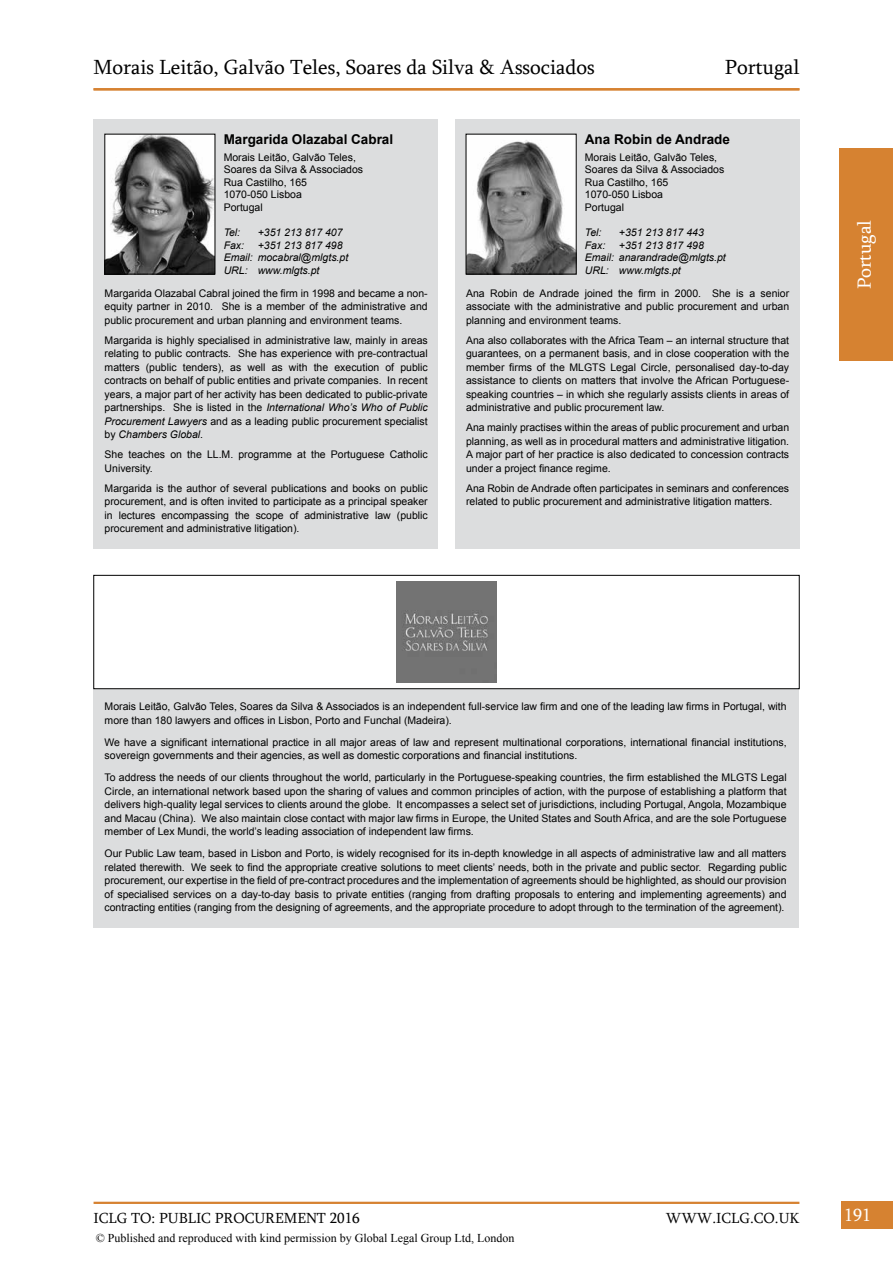
<style>
.page{position:relative;width:893px;height:1263px;background:#fff}
.page>*{position:absolute;margin:0;border:0;box-sizing:border-box;transform-origin:0 0}
.t1{font:21px "Sylfaen";color:#000}
.t2{font:19.5px "Sylfaen";color:#fff}
.t3{font:18px "Sylfaen";color:#fff}
.t4{font:15px "Sylfaen";color:#000}
.t5{font:700 13.5px "Arial";color:#000}
.t6{font:12px "Times New Roman";color:#000}
.t7{font:10.5px/13.5px "Arial";color:#000;text-align:justify}
.t8{font:italic 10.5px/12.6px "Arial";color:#000}
.s1{font-style:italic}
</style>
<div class="page">
<div style="left:841px;top:1201px;width:52px;height:28px;background:#d68231"></div>
<hr style="left:94px;top:1202px;width:705px;height:2px;background:#d68231">
<div style="left:840px;top:148px;width:53px;height:213px;background:#d68231"></div>
<div style="left:94px;top:119px;width:344px;height:430px;background:#dcddde"></div>
<div style="left:455px;top:119px;width:344px;height:430px;background:#dcddde"></div>
<img style="left:107px;top:136px;width:106px;height:136px">
<div style="left:105px;top:134px;width:110px;height:140px;border:1px solid #000"></div>
<img style="left:468px;top:136px;width:106px;height:136px">
<div style="left:94px;top:689px;width:705px;height:239px;background:#dcddde"></div>
<img style="left:396px;top:582px;width:101px;height:100px">
<div style="left:94px;top:575px;width:705px;height:114px;border:1px solid #000"></div>
<hr style="left:94px;top:88px;width:705px;height:2px;background:#d68231">
<h1 class="t1" style="left:94px;top:53px;width:503px">Morais Leitão, Galvão Teles, Soares da Silva &amp; Associados</h1>
<h1 class="t1" style="left:725px;top:53px;width:76px">Portugal</h1>
<p class="t5" style="left:224px;top:130px;width:171px">Margarida Olazabal Cabral</p>
<p class="t7" style="left:224px;top:151px;width:141px;line-height:12.6px;text-align:left">Morais Leitão, Galvão Teles,<br>Soares da Silva &amp; Associados<br>Rua Castilho, 165<br>1070-050 Lisboa<br>Portugal</p>
<p class="t8" style="left:224px;top:226px;width:18px">Tel:</p>
<p class="t8" style="left:258px;top:226px;width:86px">+351 213 817 407</p>
<p class="t8" style="left:224px;top:239px;width:22px">Fax:</p>
<p class="t8" style="left:224px;top:239px;width:126px;text-indent:34px">+351 213 817 498<br>Email: mocabral@mlgts.pt<br>URL: www.mlgts.pt</p>
<p class="t7" style="left:105px;top:286px;width:325px">Margarida Olazabal Cabral joined the firm in 1998 and became a non&shy;equity partner in 2010. She is a member of the administrative and public procurement and urban planning and environment teams.</p>
<p class="t7" style="left:105px;top:333px;width:325px">Margarida is highly specialised in administrative law, mainly in areas relating to public contracts. She has experience with pre-contractual matters (public tenders), as well as with the execution of public contracts on behalf of public entities and private companies. In recent years, a major part of her activity has been dedicated to public-private partnerships. She is listed in the <span class="s1">International Who’s Who of Public Procurement Lawyers</span> and as a leading public procurement specialist by <span class="s1">Chambers Global</span>.</p>
<p class="t7" style="left:105px;top:448px;width:325px">She teaches on the LL.M. programme at the Portuguese Catholic<br>University.</p>
<p class="t7" style="left:105px;top:481px;width:325px">Margarida is the author of several publications and books on public procurement, and is often invited to participate as a principal speaker in lectures encompassing the scope of administrative law (public procurement and administrative litigation).</p>
<p class="t5" style="left:585px;top:130px;width:147px">Ana Robin de Andrade</p>
<p class="t7" style="left:585px;top:151px;width:141px;line-height:12.6px;text-align:left">Morais Leitão, Galvão Teles,<br>Soares da Silva &amp; Associados<br>Rua Castilho, 165<br>1070-050 Lisboa<br>Portugal</p>
<p class="t8" style="left:585px;top:226px;width:18px">Tel:</p>
<p class="t8" style="left:619px;top:226px;width:86px">+351 213 817 443</p>
<p class="t8" style="left:585px;top:239px;width:22px">Fax:</p>
<p class="t8" style="left:585px;top:239px;width:142px;text-indent:34px">+351 213 817 498<br>Email: anarandrade@mlgts.pt<br>URL: www.mlgts.pt</p>
<p class="t7" style="left:466px;top:286px;width:325px">Ana Robin de Andrade joined the firm in 2000. She is a senior associate with the administrative and public procurement and urban planning and environment teams.</p>
<p class="t7" style="left:466px;top:333px;width:325px">Ana also collaborates with the Africa Team – an internal structure that guarantees, on a permanent basis, and in close cooperation with the member firms of the MLGTS Legal Circle, personalised day-to-day assistance to clients on matters that involve the African Portuguese&shy;speaking countries – in which she regularly assists clients in areas of administrative and public procurement law.</p>
<p class="t7" style="left:466px;top:421px;width:325px">Ana mainly practises within the areas of public procurement and urban planning, as well as in procedural matters and administrative litigation.<br>A major part of her practice is also dedicated to concession contracts under a project finance regime.</p>
<p class="t7" style="left:466px;top:481px;width:325px">Ana Robin de Andrade often participates in seminars and conferences related to public procurement and administrative litigation matters.</p>
<h2 class="t2" style="left:851px;top:289px;width:71px;rotate:-90deg">Portugal</h2>
<p class="t7" style="left:105px;top:700px;width:684px">Morais Leitão, Galvão Teles, Soares da Silva &amp; Associados is an independent full-service law firm and one of the leading law firms in Portugal, with more than 180 lawyers and offices in Lisbon, Porto and Funchal (Madeira).</p>
<p class="t7" style="left:105px;top:735px;width:684px">We have a significant international practice in all major areas of law and represent multinational corporations, international financial institutions, sovereign governments and their agencies, as well as domestic corporations and financial institutions.</p>
<p class="t7" style="left:105px;top:771px;width:684px">To address the needs of our clients throughout the world, particularly in the Portuguese-speaking countries, the firm established the MLGTS Legal Circle, an international network based upon the sharing of values and common principles of action, with the purpose of establishing a platform that delivers high-quality legal services to clients around the globe. It encompasses a select set of jurisdictions, including Portugal, Angola, Mozambique and Macau (China). We also maintain close contact with major law firms in Europe, the United States and South Africa, and are the sole Portuguese member of Lex Mundi, the world’s leading association of independent law firms.</p>
<p class="t7" style="left:105px;top:847px;width:683px">Our Public Law team, based in Lisbon and Porto, is widely recognised for its in-depth knowledge in all aspects of administrative law and all matters related therewith. We seek to find the appropriate creative solutions to meet clients’ needs, both in the private and public sector. Regarding public procurement, our expertise in the field of pre-contract procedures and the implementation of agreements should be highlighted, as should our provision of specialised services on a day-to-day basis to private entities (ranging from drafting proposals to entering and implementing agreements) and contracting entities (ranging from the designing of agreements, and the appropriate procedure to adopt through to the termination of the agreement).</p>
<h3 class="t4" style="left:94px;top:1208px;width:268px">ICLG TO: PUBLIC PROCUREMENT 2016</h3>
<h3 class="t4" style="left:666px;top:1208px;width:135px">WWW.ICLG.CO.UK</h3>
<h3 class="t3" style="left:844px;top:1202px;width:28px">191</h3>
<p class="t6" style="left:96px;top:1229px;width:420px">© Published and reproduced with kind permission by Global Legal Group Ltd, London</p>
</div>
